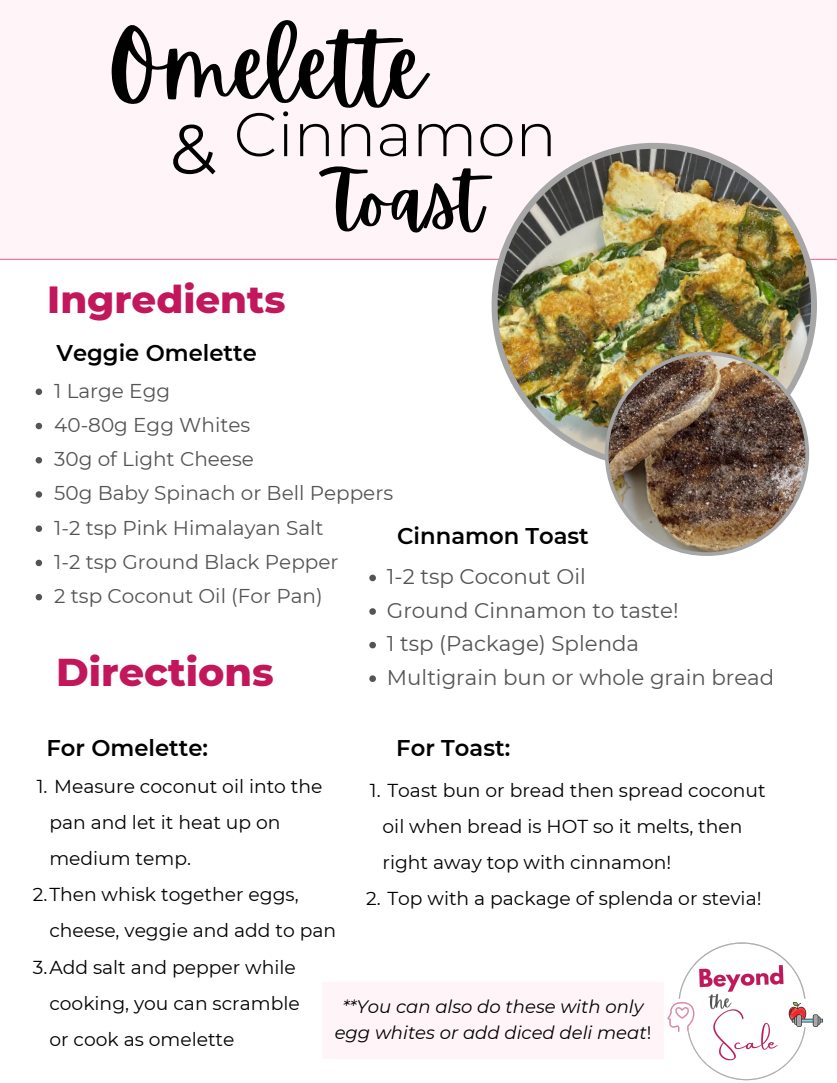
<style>
.page{position:relative;width:837px;height:1083px;background:#fff}
.page>*{position:absolute;margin:0;border:0;box-sizing:border-box;transform-origin:0 0}
.t1{font:90.83px "Apricots";color:#000}
.t2{font:74.2px "Apricots";color:#000}
.t3{font:69.65px "Montserrat";color:#000}
.t4{font:300 61.34px "Montserrat";color:#000}
.t5{font:800 39.55px "Montserrat";color:#c2185b}
.t6{font:800 38.59px "Montserrat";color:#c2185b}
.t7{font:600 22.66px "Montserrat";color:#000}
.t8{font:21.26px "Montserrat";color:#545454}
.t9{font:19.95px "Montserrat";color:#545454}
.t10{font:18.72px/36.1px "Montserrat";color:#000}
.t11{font:italic 18.03px/25.2px "Montserrat";color:#000;text-align:center}
.s1{font-style:normal}
</style>
<div class="page">
<div style="left:0;top:0;width:837px;height:259px;background:#fff5f8"></div>
<hr style="left:0;top:259px;width:837px;height:1px;background:#e67c9f">
<svg style="left:369px;top:575px;width:7px;height:6px"></svg>
<svg style="left:369px;top:608px;width:7px;height:7px"></svg>
<svg style="left:369px;top:642px;width:7px;height:6px"></svg>
<svg style="left:369px;top:675px;width:7px;height:7px"></svg>
<img style="left:667px;top:942px;width:156px;height:139px">
<img style="left:469px;top:143px;width:368px;height:318px">
<img style="left:605px;top:352px;width:204px;height:204px">
<svg style="left:36px;top:388px;width:6px;height:7px"></svg>
<svg style="left:36px;top:423px;width:6px;height:6px"></svg>
<svg style="left:36px;top:457px;width:6px;height:6px"></svg>
<svg style="left:36px;top:491px;width:6px;height:7px"></svg>
<svg style="left:36px;top:525px;width:6px;height:7px"></svg>
<svg style="left:36px;top:560px;width:6px;height:6px"></svg>
<svg style="left:36px;top:594px;width:6px;height:6px"></svg>
<div style="left:322px;top:982px;width:341px;height:76px;background:#fff5f8"></div>
<p class="t1" style="left:107px;top:16px;width:320px">Omelette</p>
<p class="t3" style="left:170px;top:106px;width:48px">&amp;</p>
<p class="t4" style="left:234px;top:97px;width:325px">Cinnamon</p>
<p class="t2" style="left:327px;top:157px;width:157px">Toast</p>
<p class="t6" style="left:47px;top:276px;width:240px">Ingredients</p>
<p class="t7" style="left:57px;top:339px;width:202px">Veggie Omelette</p>
<p class="t9" style="left:54px;top:378px;width:117px">1 Large Egg</p>
<p class="t9" style="left:54px;top:413px;width:198px">40-80g Egg Whites</p>
<p class="t9" style="left:54px;top:447px;width:201px">30g of Light Cheese</p>
<p class="t9" style="left:54px;top:481px;width:340px">50g Baby Spinach or Bell Peppers</p>
<p class="t9" style="left:54px;top:515px;width:271px">1-2 tsp Pink Himalayan Salt</p>
<p class="t9" style="left:54px;top:550px;width:286px">1-2 tsp Ground Black Pepper</p>
<p class="t9" style="left:54px;top:584px;width:270px">2 tsp Coconut Oil (For Pan)</p>
<p class="t7" style="left:397px;top:522px;width:193px">Cinnamon Toast</p>
<p class="t8" style="left:387px;top:564px;width:200px">1-2 tsp Coconut Oil</p>
<p class="t8" style="left:387px;top:597px;width:293px">Ground Cinnamon to taste!</p>
<p class="t8" style="left:387px;top:631px;width:254px">1 tsp (Package) Splenda</p>
<p class="t8" style="left:387px;top:664px;width:389px">Multigrain bun or whole grain bread</p>
<p class="t5" style="left:56px;top:647px;width:219px">Directions</p>
<p class="t7" style="left:46px;top:734px;width:163px">For Omelette:</p>
<p class="t7" style="left:396px;top:734px;width:115px">For Toast:</p>
<p class="t10" style="left:49px;top:768px;width:275px;text-indent:-13px">1. Measure coconut oil into the pan and let it heat up on medium temp.</p>
<p class="t10" style="left:49px;top:876px;width:288px;text-indent:-16px">2.Then whisk together eggs, cheese, veggie and add to pan</p>
<p class="t10" style="left:49px;top:949px;width:252px;text-indent:-16px">3.Add salt and pepper while cooking, you can scramble or cook as omelette</p>
<p class="t10" style="left:382px;top:772px;width:385px;text-indent:-13px">1. Toast bun or bread then spread coconut oil when bread is HOT so it melts, then right away top with cinnamon!</p>
<p class="t10" style="left:366px;top:880px;width:397px">2. Top with a package of splenda or stevia!</p>
<p class="t11" style="left:335px;top:994px;width:318px">**You can also do these with only egg whites or add diced deli meat<span class="s1">!</span></p>
</div>
